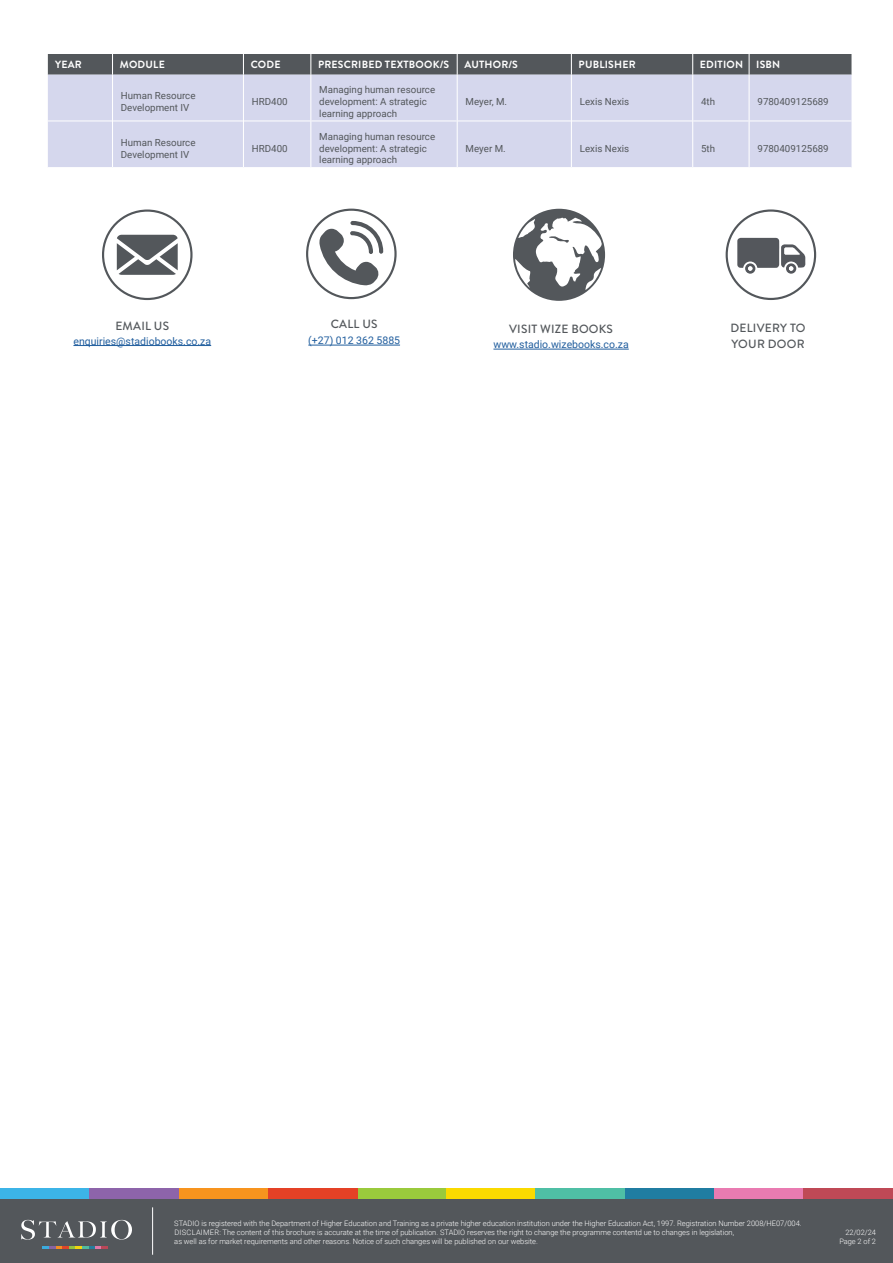
<style>
.page{position:relative;width:893px;height:1263px;background:#fff}
.page>*{position:absolute;margin:0;border:0;box-sizing:border-box;transform-origin:0 0}
.t1{font:500 11.85px/15.1px "Brandon Grotesque";letter-spacing:.02em;color:#53575b}
.t2{font:10.5px "Roboto";color:#215e9e}
.t3{font:700 10.5px "Brandon Grotesque";letter-spacing:.02em;color:#fff}
.t4{font:9.75px/11.7px "Roboto";color:#53575b}
.t5{font:300 7.5px/9px "Roboto";color:#fff}
.t6{font:300 7.35px/9.6px "Roboto";color:#fff;text-align:right}
</style>
<div class="page">
<div style="left:0;top:1199px;width:893px;height:64px;background:#53575b"></div>
<hr style="left:152px;top:1207px;width:1px;height:48px;background:#fff">
<svg style="left:21px;top:1220px;width:111px;height:19px"></svg>
<svg style="left:42px;top:1246px;width:66px;height:2px"></svg>
<div style="left:357px;top:1188px;width:89px;height:11px;background:#9aca3c"></div>
<div style="left:179px;top:1188px;width:89px;height:11px;background:#f7941e"></div>
<div style="left:625px;top:1188px;width:89px;height:11px;background:#207da2"></div>
<div style="left:0;top:1188px;width:89px;height:11px;background:#3cb4e7"></div>
<div style="left:89px;top:1188px;width:90px;height:11px;background:#8d64aa"></div>
<div style="left:268px;top:1188px;width:89px;height:11px;background:#e44126"></div>
<div style="left:446px;top:1188px;width:90px;height:11px;background:#fada00"></div>
<div style="left:536px;top:1188px;width:89px;height:11px;background:#4fbfa5"></div>
<div style="left:714px;top:1188px;width:90px;height:11px;background:#e97bb1"></div>
<div style="left:804px;top:1188px;width:89px;height:11px;background:#bf4956"></div>
<hr style="left:73px;top:345px;width:138px;height:1px;background:#215e9e">
<svg style="left:117px;top:235px;width:61px;height:40px"></svg>
<div style="left:102px;top:209px;width:91px;height:91px;border:2px solid #53575b;border-radius:50%"></div>
<hr style="left:308px;top:345px;width:92px;height:1px;background:#215e9e">
<svg style="left:319px;top:221px;width:64px;height:64px"></svg>
<div style="left:306px;top:209px;width:91px;height:90px;border:2px solid #53575b;border-radius:50%"></div>
<hr style="left:493px;top:349px;width:136px;height:1px;background:#215e9e">
<svg style="left:513px;top:209px;width:92px;height:92px"></svg>
<div style="left:726px;top:209px;width:90px;height:91px;border:2px solid #53575b;border-radius:50%"></div>
<svg style="left:737px;top:238px;width:68px;height:36px"></svg>
<div style="left:48px;top:75px;width:803px;height:92px;background:#d5d7ed"></div>
<hr style="left:48px;top:121px;width:64px;height:1px;background:#fff">
<hr style="left:113px;top:121px;width:130px;height:1px;background:#fff">
<hr style="left:244px;top:121px;width:66px;height:1px;background:#fff">
<hr style="left:311px;top:121px;width:146px;height:1px;background:#fff">
<hr style="left:458px;top:121px;width:113px;height:1px;background:#fff">
<hr style="left:572px;top:121px;width:120px;height:1px;background:#fff">
<hr style="left:693px;top:121px;width:56px;height:1px;background:#fff">
<hr style="left:750px;top:121px;width:101px;height:1px;background:#fff">
<div style="left:48px;top:54px;width:803px;height:21px;background:#53575b"></div>
<hr style="left:112px;top:75px;width:1px;height:46px;background:#fff">
<hr style="left:243px;top:75px;width:1px;height:46px;background:#fff">
<hr style="left:310px;top:75px;width:1px;height:46px;background:#fff">
<hr style="left:457px;top:75px;width:1px;height:46px;background:#fff">
<hr style="left:571px;top:75px;width:1px;height:46px;background:#fff">
<hr style="left:692px;top:75px;width:1px;height:46px;background:#fff">
<hr style="left:749px;top:75px;width:1px;height:46px;background:#fff">
<hr style="left:112px;top:121px;width:1px;height:46px;background:#fff">
<hr style="left:243px;top:121px;width:1px;height:46px;background:#fff">
<hr style="left:310px;top:121px;width:1px;height:46px;background:#fff">
<hr style="left:457px;top:121px;width:1px;height:46px;background:#fff">
<hr style="left:571px;top:121px;width:1px;height:46px;background:#fff">
<hr style="left:692px;top:121px;width:1px;height:46px;background:#fff">
<hr style="left:749px;top:121px;width:1px;height:46px;background:#fff">
<h2 class="t3" style="left:55px;top:57px;width:28px">YEAR</h2>
<h2 class="t3" style="left:120px;top:57px;width:47px">MODULE</h2>
<h2 class="t3" style="left:251px;top:57px;width:31px">CODE</h2>
<h2 class="t3" style="left:318px;top:57px;width:133px">PRESCRIBED TEXTBOOK/S</h2>
<h2 class="t3" style="left:464px;top:57px;width:55px">AUTHOR/S</h2>
<h2 class="t3" style="left:579px;top:57px;width:59px">PUBLISHER</h2>
<h2 class="t3" style="left:700px;top:57px;width:45px">EDITION</h2>
<h2 class="t3" style="left:756px;top:57px;width:26px">ISBN</h2>
<h3 class="t4" style="left:121px;top:90px;width:76px">Human Resource<br>Development IV</h3>
<h3 class="t4" style="left:252px;top:95px;width:37px">HRD400</h3>
<h3 class="t4" style="left:319px;top:84px;width:117px">Managing human resource development: A strategic learning approach</h3>
<h3 class="t4" style="left:466px;top:95px;width:43px">Meyer, M.</h3>
<h3 class="t4" style="left:580px;top:95px;width:51px">Lexis Nexis</h3>
<h3 class="t4" style="left:701px;top:95px;width:16px">4th</h3>
<h3 class="t4" style="left:757px;top:95px;width:73px">9780409125689</h3>
<h3 class="t4" style="left:121px;top:136px;width:76px">Human Resource<br>Development IV</h3>
<h3 class="t4" style="left:252px;top:142px;width:37px">HRD400</h3>
<h3 class="t4" style="left:319px;top:130px;width:117px">Managing human resource development: A strategic learning approach</h3>
<h3 class="t4" style="left:466px;top:142px;width:42px">Meyer M.</h3>
<h3 class="t4" style="left:580px;top:142px;width:51px">Lexis Nexis</h3>
<h3 class="t4" style="left:701px;top:142px;width:16px">5th</h3>
<h3 class="t4" style="left:757px;top:142px;width:73px">9780409125689</h3>
<h1 class="t1" style="left:115px;top:318px;width:55px">EMAIL US</h1>
<h2 class="t2" style="left:73px;top:334px;width:139px">enquiries@stadiobooks.co.za</h2>
<h1 class="t1" style="left:331px;top:317px;width:48px">CALL US</h1>
<h2 class="t2" style="left:308px;top:333px;width:93px">(+27) 012 362 5885</h2>
<h1 class="t1" style="left:509px;top:322px;width:105px">VISIT WIZE BOOKS</h1>
<h2 class="t2" style="left:493px;top:337px;width:137px">www.stadio.wizebooks.co.za</h2>
<h1 class="t1" style="left:730px;top:321px;width:77px">DELIVERY TO<br>YOUR DOOR</h1>
<p class="t5" style="left:174px;top:1219px;width:629px">STADIO is registered with the Department of Higher Education and Training as a private higher education institution under the Higher Education Act, 1997. Registration Number 2008/HE07/004.<br>DISCLAIMER: The content of this brochure is accurate at the time of publication. STADIO reserves the right to change the programme contentd ue to changes in legislation,<br>as well as for market requirements and other reasons. Notice of such changes will be published on our website.</p>
<p class="t6" style="left:839px;top:1227px;width:38px">22/02/24<br>Page 2 of 2</p>
</div>
